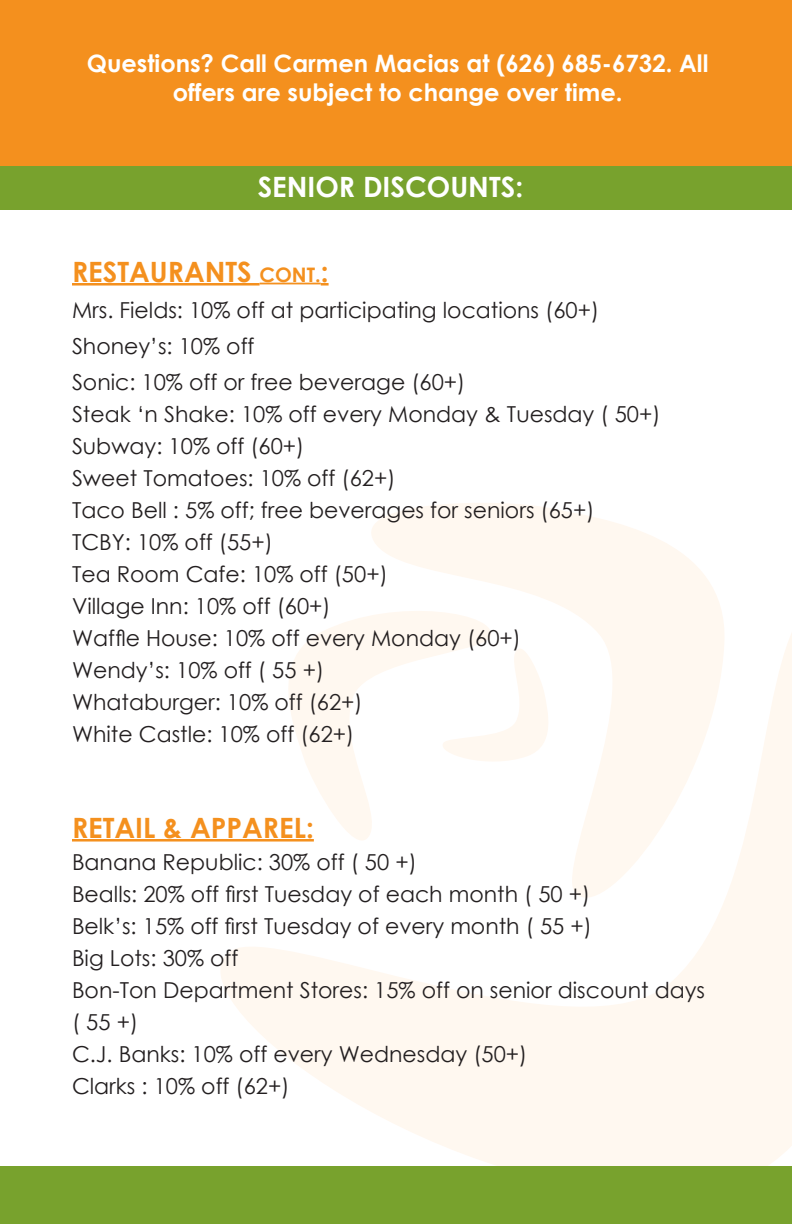
<style>
.page{position:relative;width:792px;height:1224px;background:#fff}
.page>*{position:absolute;margin:0;border:0;box-sizing:border-box;transform-origin:0 0}
.t1{font:700 28px "Century Gothic";color:#f4901e}
.t2{font:700 28px "Century Gothic";color:#fff}
.t3{font:700 24px/28.8px "Century Gothic";color:#fff;text-align:center}
.t4{font:22px/32px "Century Gothic";color:#231f20}
.s1{font-size:20px}
</style>
<div class="page">
<div style="left:0;top:166px;width:792px;height:43px;background:#78a22d"></div>
<svg style="left:165px;top:633px;width:627px;height:534px;fill:#fff8f0"></svg>
<svg style="left:349px;top:503px;width:380px;height:428px"></svg>
<svg style="left:267px;top:595px;width:236px;height:265px"></svg>
<svg style="left:435px;top:639px;width:122px;height:131px"></svg>
<div style="left:0;top:0;width:792px;height:166px;background:#f4901e"></div>
<div style="left:0;top:1167px;width:792px;height:57px;background:#78a22d"></div>
<hr style="left:72px;top:283px;width:188px;height:3px;background:#f4901e">
<hr style="left:260px;top:283px;width:61px;height:1px;background:#f4901e">
<svg style="left:321px;top:283px;width:8px;height:3px"></svg>
<hr style="left:72px;top:839px;width:242px;height:3px;background:#f4901e">
<p class="t3" style="left:87px;top:48px;width:623px">Questions? Call Carmen Macias at (626) 685-6732. All offers are subject to change over time.</p>
<p class="t2" style="left:258px;top:166px;width:267px">SENIOR DISCOUNTS:</p>
<p class="t1" style="left:72px;top:250px;width:258px">RESTAURANTS <span class="s1">CONT.</span>:</p>
<p class="t4" style="left:72px;top:293px;width:529px">Mrs. Fields: 10% off at participating locations (60+)</p>
<p class="t4" style="left:72px;top:329px;width:184px">Shoney’s: 10% off</p>
<p class="t4" style="left:72px;top:365px;width:395px">Sonic: 10% off or free beverage (60+)</p>
<p class="t4" style="left:72px;top:397px;width:590px">Steak ‘n Shake: 10% off every Monday &amp; Tuesday ( 50+)</p>
<p class="t4" style="left:72px;top:429px;width:234px">Subway: 10% off (60+)</p>
<p class="t4" style="left:72px;top:461px;width:325px">Sweet Tomatoes: 10% off (62+)</p>
<p class="t4" style="left:72px;top:493px;width:524px">Taco Bell : 5% off; free beverages for seniors (65+)</p>
<p class="t4" style="left:72px;top:525px;width:202px">TCBY: 10% off (55+)</p>
<p class="t4" style="left:72px;top:557px;width:317px">Tea Room Cafe: 10% off (50+)</p>
<p class="t4" style="left:72px;top:589px;width:260px">Village Inn: 10% off (60+)</p>
<p class="t4" style="left:72px;top:621px;width:451px">Waffle House: 10% off every Monday (60+)</p>
<p class="t4" style="left:72px;top:653px;width:254px">Wendy’s: 10% off ( 55 +)</p>
<p class="t4" style="left:72px;top:685px;width:292px">Whataburger: 10% off (62+)</p>
<p class="t4" style="left:72px;top:717px;width:284px">White Castle: 10% off (62+)</p>
<p class="t1" style="left:72px;top:806px;width:243px">RETAIL &amp; APPAREL:</p>
<p class="t4" style="left:72px;top:845px;width:346px">Banana Republic: 30% off ( 50 +)</p>
<p class="t4" style="left:72px;top:877px;width:520px">Bealls: 20% off first Tuesday of each month ( 50 +)</p>
<p class="t4" style="left:72px;top:909px;width:521px">Belk’s: 15% off first Tuesday of every month ( 55 +)</p>
<p class="t4" style="left:72px;top:941px;width:168px">Big Lots: 30% off</p>
<p class="t4" style="left:72px;top:973px;width:635px">Bon-Ton Department Stores: 15% off on senior discount days ( 55 +)</p>
<p class="t4" style="left:72px;top:1037px;width:457px">C.J. Banks: 10% off every Wednesday (50+)</p>
<p class="t4" style="left:72px;top:1069px;width:219px">Clarks : 10% off (62+)</p>
</div>
